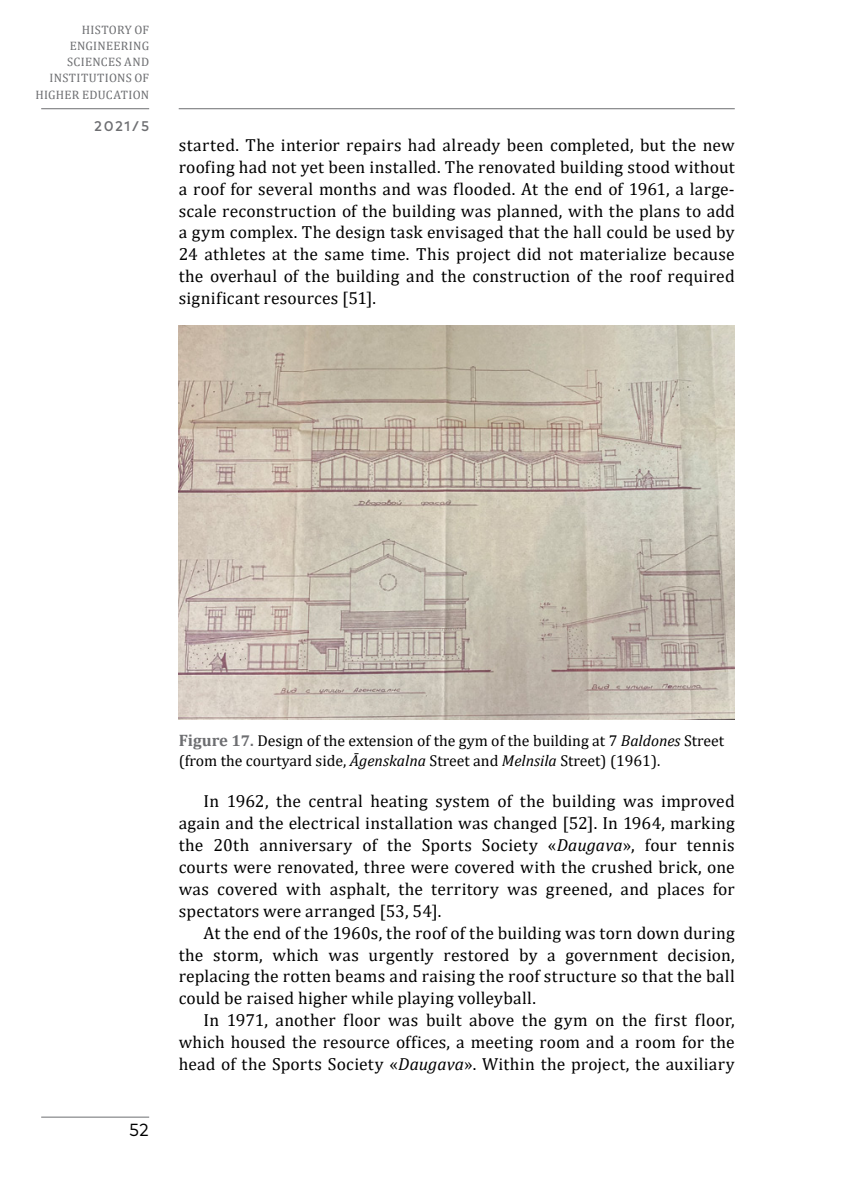
<style>
.page{position:relative;width:844px;height:1191px;background:#fff}
.page>*{position:absolute;margin:0;border:0;box-sizing:border-box;transform-origin:0 0}
.Pamats{font:17.5px/21.9px "Cambria";letter-spacing:.015em;color:#000;text-align:justify}
.t1{font:17.5px "Mark Pro";color:#000}
.Attela_paraksts{font:15.75px/19.2px "Cambria";color:#000}
.t2{font:500 14px "Mark Pro";color:#6d6e71}
.t3{font:12.25px/15.8px "Cambria";letter-spacing:.025em;color:#6d6e71;text-align:right}
.s1{font-weight:700;font-size:16.62px;color:#6d6e71}
.s2{font-weight:700;color:#6d6e71}
.s3{font-style:italic}
</style>
<div class="page">
<hr style="left:41px;top:1116px;width:108px;height:1px;background:#6d6e71">
<hr style="left:179px;top:108px;width:555px;height:1px;background:#6d6e71">
<hr style="left:41px;top:108px;width:108px;height:1px;background:#6d6e71">
<img style="left:179px;top:326px;width:555px;height:394px">
<p class="t3" style="left:50px;top:22px;width:101px">HISTORY OF<br>ENGINEERING<br>SCIENCES AND<br>INSTITUTIONS OF</p>
<p class="t3" style="left:35px;top:87px;width:115px">HIGHER EDUCATION</p>
<p class="t2" style="left:94px;top:115px;width:56px">2021/5</p>
<p class="Pamats" style="left:179px;top:134px;width:557px">started. The interior repairs had already been completed, but the new roofing had not yet been installed. The renovated building stood without a roof for several months and was flooded. At the end of 1961, a large&shy;scale reconstruction of the building was planned, with the plans to add a gym complex. The design task envisaged that the hall could be used by 24 athletes at the same time. This project did not materialize because the overhaul of the building and the construction of the roof required significant resources [51].</p>
<p class="t1" style="left:129px;top:1116px;width:21px">52</p>
<p class="Attela_paraksts" style="left:179px;top:731px;width:547px"><span class="s1">Figure</span> <span class="s2">17.</span> Design of the extension of the gym of the building at 7 <span class="s3">Baldones</span> Street (from the courtyard side, <span class="s3">Āgenskalna</span> Street and <span class="s3">Melnsila</span> Street) (1961).</p>
<p class="Pamats" style="left:179px;top:790px;width:557px;text-indent:25px">In 1962, the central heating system of the building was improved again and the electrical installation was changed [52]. In 1964, marking the 20th anniversary of the Sports Society «<span class="s3">Daugava</span>», four tennis courts were renovated, three were covered with the crushed brick, one was covered with asphalt, the territory was greened, and places for spectators were arranged [53, 54].</p>
<p class="Pamats" style="left:179px;top:921px;width:557px;text-indent:25px">At the end of the 1960s, the roof of the building was torn down during the storm, which was urgently restored by a government decision, replacing the rotten beams and raising the roof structure so that the ball could be raised higher while playing volleyball.</p>
<p class="Pamats" style="left:179px;top:1009px;width:557px;text-indent:25px">In 1971, another floor was built above the gym on the first floor, which housed the resource offices, a meeting room and a room for the head of the Sports Society «<span class="s3">Daugava</span>». Within the project, the auxiliary</p>
</div>
